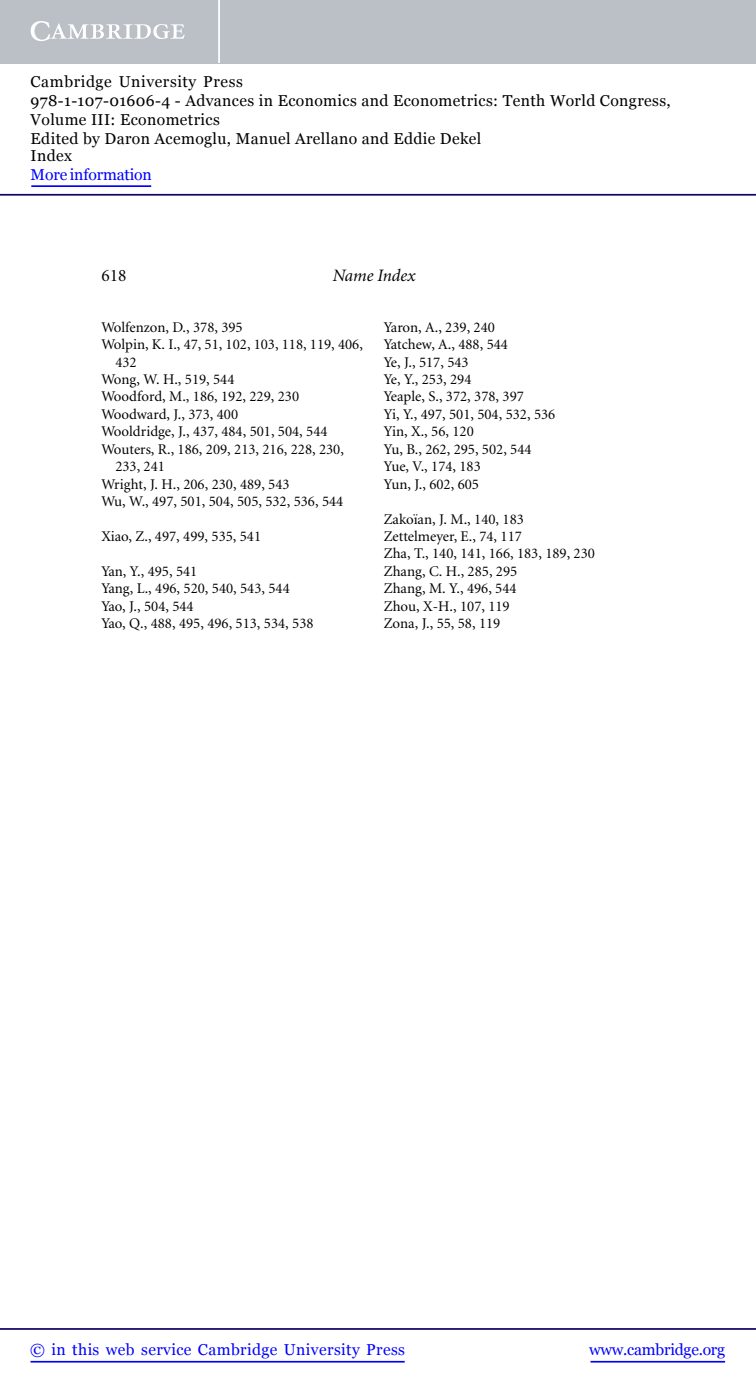
<style>
.page{position:relative;width:756px;height:1388px;background:#fff}
.page>*{position:absolute;margin:0;border:0;box-sizing:border-box;transform-origin:0 0}
.t1{font:italic 17.5px "Minion";color:#000}
.t2{font:17.5px "Minion";color:#000}
.t3{font:15.75px/18.6px "Georgia";letter-spacing:.025em;color:#000}
.t4{font:15.75px "Georgia";letter-spacing:.025em;color:#00f}
.t5{font:15.75px "Georgia";letter-spacing:-.015em;color:#00f}
.t6{font:15.75px "Georgia";letter-spacing:-.01em;color:#00f}
.t7{font:14.88px/17.5px "Minion";color:#000}
</style>
<div class="page">
<hr style="left:591px;top:1361px;width:134px;height:1px;background:#00f">
<hr style="left:0;top:1328px;width:756px;height:2px;background:#150666">
<hr style="left:31px;top:1361px;width:374px;height:1px;background:#00f">
<div style="left:0;top:0;width:756px;height:63px;background:#bac0c6"></div>
<svg style="left:31px;top:21px;width:154px;height:20px"></svg>
<hr style="left:218px;top:0;width:2px;height:63px;background:#fff">
<hr style="left:0;top:194px;width:756px;height:2px;background:#150666">
<hr style="left:31px;top:185px;width:120px;height:2px;background:#00f">
<p class="t3" style="left:31px;top:72px;width:642px">Cambridge University Press<br>978-1-107-01606-4 - Advances in Economics and Econometrics: Tenth World Congress, Volume III: Econometrics<br>Edited by Daron Acemoglu, Manuel Arellano and Eddie Dekel<br>Index</p>
<p class="t6" style="left:31px;top:166px;width:123px">More information</p>
<p class="t2" style="left:101px;top:268px;width:27px">618</p>
<p class="t1" style="left:332px;top:268px;width:84px">Name Index</p>
<p class="t7" style="left:101px;top:319px;width:143px">Wolfenzon, D., 378, 395</p>
<p class="t7" style="left:101px;top:337px;width:263px">Wolpin, K. I., 47, 51, 102, 103, 118, 119, 406,</p>
<p class="t7" style="left:115px;top:354px;width:23px">432</p>
<p class="t7" style="left:101px;top:372px;width:135px">Wong, W. H., 519, 544</p>
<p class="t7" style="left:101px;top:389px;width:199px">Woodford, M., 186, 192, 229, 230</p>
<p class="t7" style="left:101px;top:407px;width:138px">Woodward, J., 373, 400</p>
<p class="t7" style="left:101px;top:424px;width:228px">Wooldridge, J., 437, 484, 501, 504, 544</p>
<p class="t7" style="left:101px;top:441px;width:244px">Wouters, R., 186, 209, 213, 216, 228, 230,</p>
<p class="t7" style="left:115px;top:459px;width:51px">233, 241</p>
<p class="t7" style="left:101px;top:476px;width:190px">Wright, J. H., 206, 230, 489, 543</p>
<p class="t7" style="left:101px;top:494px;width:243px">Wu, W., 497, 501, 504, 505, 532, 536, 544</p>
<p class="t7" style="left:101px;top:529px;width:161px">Xiao, Z., 497, 499, 535, 541</p>
<p class="t7" style="left:101px;top:564px;width:214px">Yan, Y., 495, 541<br>Yang, L., 496, 520, 540, 543, 544<br>Yao, J., 504, 544<br>Yao, Q., 488, 495, 496, 513, 534, 538</p>
<p class="t7" style="left:384px;top:319px;width:173px">Yaron, A., 239, 240<br>Yatchew, A., 488, 544<br>Ye, J., 517, 543<br>Ye, Y., 253, 294<br>Yeaple, S., 372, 378, 397<br>Yi, Y., 497, 501, 504, 532, 536<br>Yin, X., 56, 120<br>Yu, B., 262, 295, 502, 544<br>Yue, V., 174, 183<br>Yun, J., 602, 605</p>
<p class="t7" style="left:384px;top:511px;width:213px">Zako¨ıan, J. M., 140, 183<br>Zettelmeyer, E., 74, 117<br>Zha, T., 140, 141, 166, 183, 189, 230<br>Zhang, C. H., 285, 295<br>Zhang, M. Y., 496, 544<br>Zhou, X-H., 107, 119<br>Zona, J., 55, 58, 119</p>
<p class="t4" style="left:30px;top:1340px;width:376px">© in this web service Cambridge University Press</p>
<p class="t5" style="left:589px;top:1340px;width:137px">www.cambridge.org</p>
</div>
